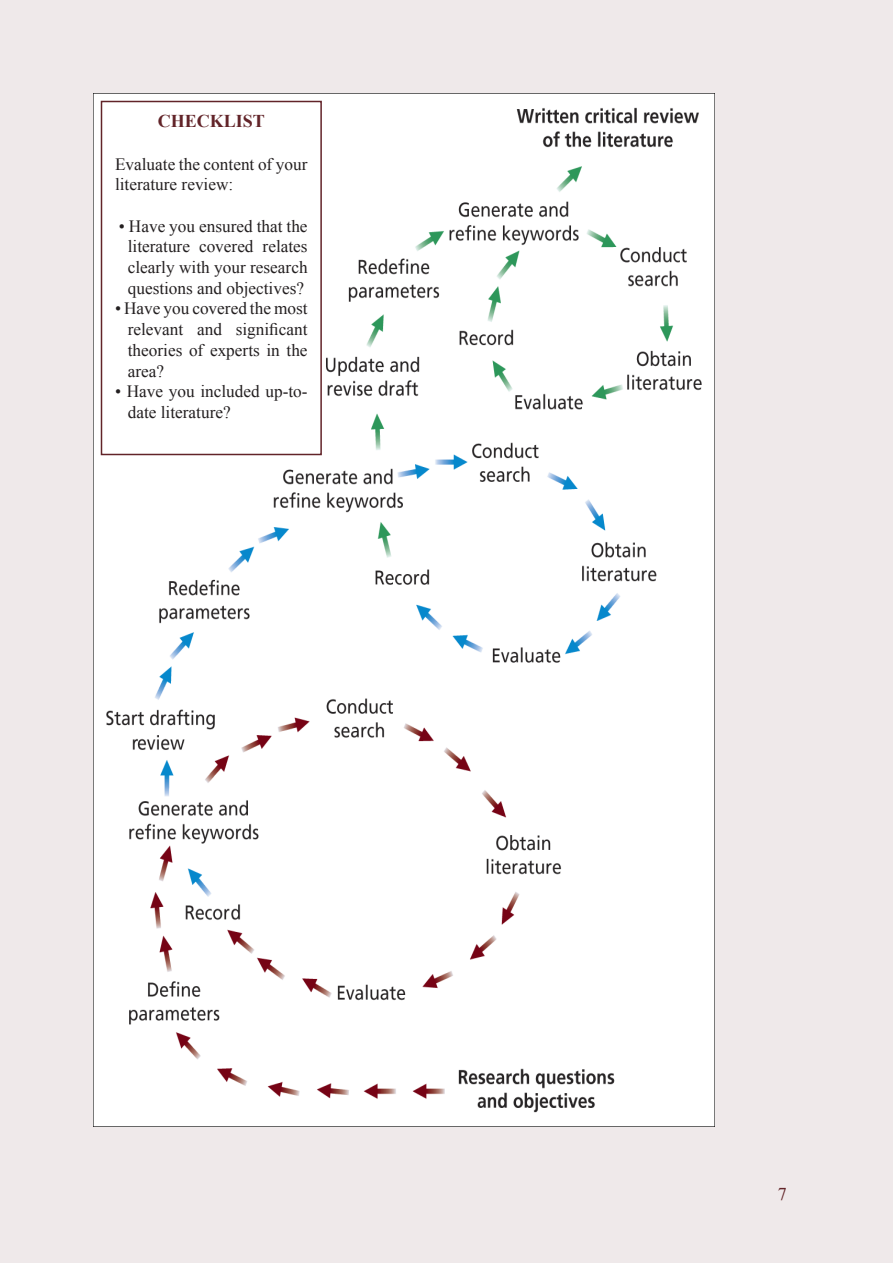
<style>
.page{position:relative;width:893px;height:1263px;background:#efe9ea}
.page>*{position:absolute;margin:0;border:0;box-sizing:border-box;transform-origin:0 0}
.t1{font:700 18px "Times New Roman";color:#622429}
.t2{font:18px "Times New Roman";color:#622429}
.t3{font:17.25px/20.7px "Times New Roman";color:#231f20}
</style>
<div class="page">
<div style="left:94px;top:94px;width:620px;height:1033px;background:#fff"></div>
<div style="left:101px;top:101px;width:221px;height:354px;border:2px solid #622429"></div>
<p class="t1" style="left:158px;top:111px;width:109px">CHECKLIST</p>
<p class="t3" style="left:115px;top:153px;width:194px">Evaluate the content of your literature review:</p>
<p class="t3" style="left:119px;top:215px;width:190px;text-align:center">• Have you ensured that the literature covered relates clearly with your research questions and objectives?</p>
<p class="t3" style="left:128px;top:298px;width:181px;text-align:justify;text-indent:-13px">• Have you covered the most relevant and significant theories of experts in the area?</p>
<p class="t3" style="left:128px;top:381px;width:181px;text-indent:-13px">• Have you included up-to&shy;date literature?</p>
<p class="t2" style="left:778px;top:1184px;width:10px">7</p>
</div>
